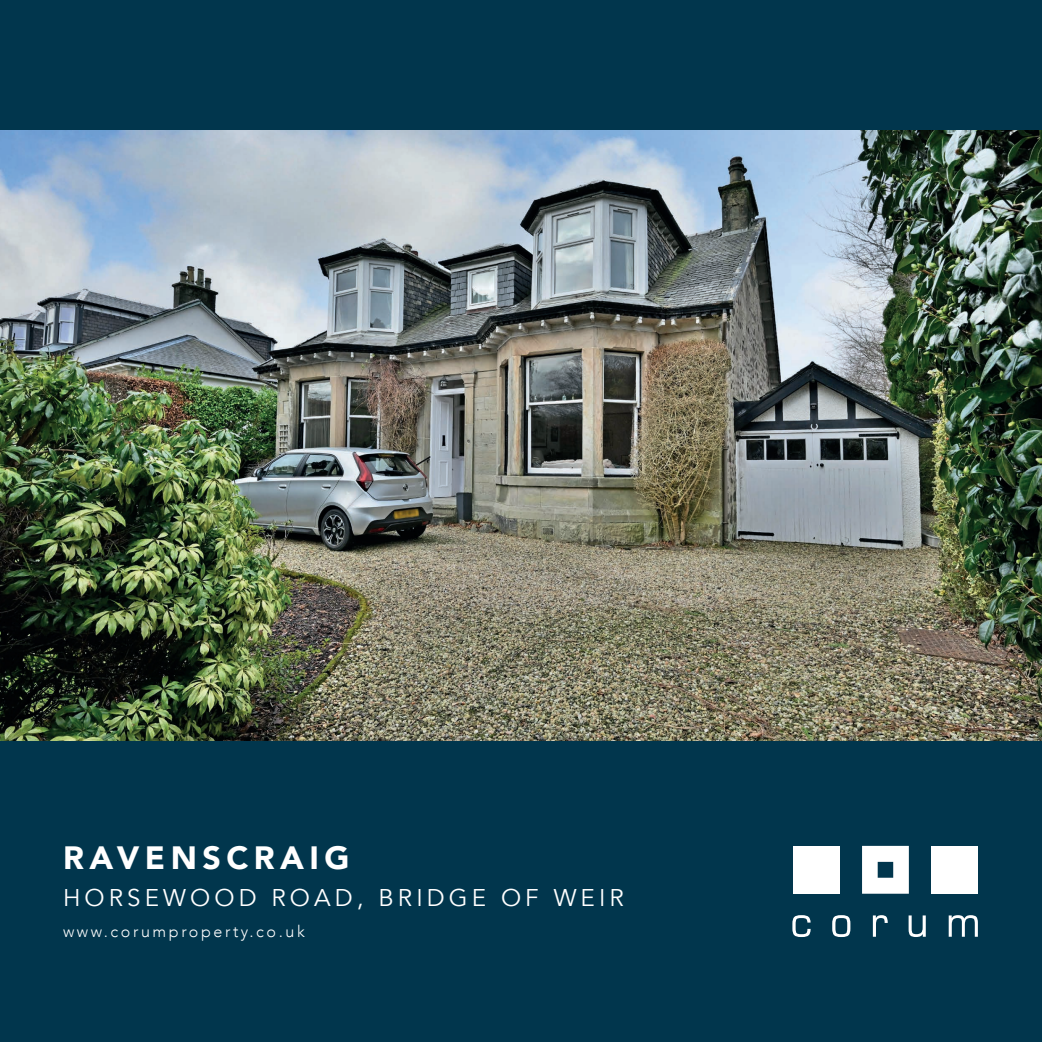
<style>
.page{position:relative;width:1042px;height:1042px;background:#01364d}
.page>*{position:absolute;margin:0;border:0;box-sizing:border-box;transform-origin:0 0}
.t1{font:900 32.2px "Avenir";letter-spacing:.17em;color:#fff}
.t2{font:24.15px "Avenir";letter-spacing:.17em;color:#fff}
.t3{font:300 16.1px "Avenir";letter-spacing:.16em;color:#fff}
</style>
<div class="page">
<img style="left:0;top:131px;width:1042px;height:610px">
<div style="left:931px;top:846px;width:47px;height:47px;background:#fff"></div>
<div style="left:792px;top:846px;width:47px;height:47px;background:#fff"></div>
<svg style="left:862px;top:846px;width:47px;height:47px;background:#e1e7ea"></svg>
<svg style="left:792px;top:915px;width:18px;height:22px"></svg>
<svg style="left:832px;top:915px;width:18px;height:22px"></svg>
<svg style="left:873px;top:915px;width:15px;height:22px"></svg>
<svg style="left:908px;top:915px;width:18px;height:22px"></svg>
<svg style="left:948px;top:915px;width:30px;height:22px"></svg>
<p class="t1" style="left:63px;top:830px;width:288px">RAVENSCRAIG</p>
<p class="t2" style="left:63px;top:883px;width:562px">HORSEWOOD ROAD, BRIDGE OF WEIR</p>
<p class="t3" style="left:63px;top:922px;width:243px">www.corumproperty.co.uk</p>
</div>
